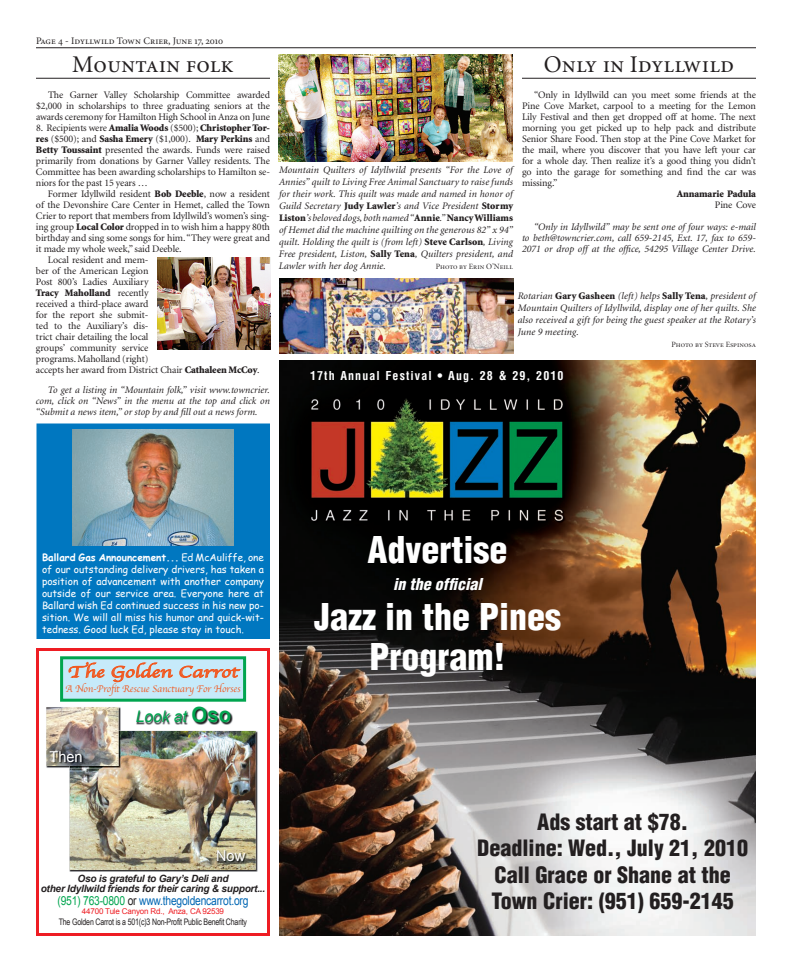
<style>
.page{position:relative;width:792px;height:972px;background:#fff}
.page>*{position:absolute;margin:0;border:0;box-sizing:border-box;transform-origin:0 0}
.t1{font:900 condensed 36px/40px "Helvetica";color:#fff;text-align:center}
.t2{font:24px "Minion Regular SC";color:#231f20}
.t3{font:900 condensed 22px/26.4px "Helvetica";color:#231f20;text-align:center}
.t4{font:16.5px "Apple Chancery";color:#f15921;scale:1.33 1}
.t5{font:italic 900 condensed 16px "Helvetica";color:#fff}
.t6{font:italic 16px "Arial";color:#00a54f}
.t7{font:15px "Arial";color:#fff}
.t8{font:12.5px "Arial";letter-spacing:-.02em;color:#0166b3;scale:.82 1}
.t9{font:700 condensed 12px "Helvetica";letter-spacing:.09em;color:#fff}
.t10{font:10px/11px "Minion";letter-spacing:-.01em;color:#231f20;text-align:justify}
.t11{font:italic 10px/12px "Minion";letter-spacing:.005em;color:#231f20;text-align:justify}
.t12{font:10px/12px "Comic Sans MS";color:#fff;text-align:justify}
.t13{font:italic 700 10px/10px "Arial";letter-spacing:-.02em;color:#231f20;text-align:center}
.t14{font:900 10px "Minion";letter-spacing:-.01em;color:#231f20}
.t15{font:10px "Minion Regular SC";color:#231f20}
.t16{font:10px "Apple Chancery";letter-spacing:-.01em;color:#f15921}
.t17{font:9px "Arial Narrow";letter-spacing:-.02em;color:#231f20;scale:.95 1}
.t18{font:8px "Minion Display Regular SC";color:#231f20}
.t19{font:8px "Arial";letter-spacing:-.02em;color:#ee1d23}
.s1{font-weight:900}
.s2{font-weight:400}
.s3{font-weight:900;font-style:normal}
.s4{font-weight:700}
.s5{font-weight:700;font-style:normal;font-size:21px}
.s6{color:#00a54f}
.s7{color:#231f20}
</style>
<div class="page">
<hr style="left:36px;top:48px;width:720px;height:1px;background:#231f20">
<div style="left:36px;top:648px;width:234px;height:288px;border:3px solid #ee1d23"></div>
<div style="left:62px;top:658px;width:183px;height:42px;background:#c6eafa"></div>
<svg style="left:69px;top:662px;width:36px;height:16px"></svg>
<svg style="left:111px;top:662px;width:62px;height:21px"></svg>
<svg style="left:179px;top:665px;width:62px;height:13px"></svg>
<div style="left:60px;top:656px;width:186px;height:46px;border:3px solid #00a54f"></div>
<img style="left:121px;top:730px;width:137px;height:36px">
<img style="left:69px;top:768px;width:31px;height:104px">
<img style="left:227px;top:766px;width:31px;height:106px">
<img style="left:100px;top:870px;width:127px;height:2px">
<img style="left:70px;top:731px;width:186px;height:139px">
<img style="left:46px;top:707px;width:75px;height:61px">
<img style="left:70px;top:731px;width:51px;height:37px">
<img style="left:46px;top:707px;width:73px;height:59px">
<img style="left:49px;top:751px;width:35px;height:14px">
<img style="left:217px;top:850px;width:31px;height:14px">
<img style="left:136px;top:707px;width:97px;height:18px">
<div style="left:36px;top:424px;width:234px;height:215px;background:#0077c0"></div>
<img style="left:72px;top:429px;width:162px;height:116px">
<hr style="left:36px;top:78px;width:234px;height:1px;background:#231f20">
<img style="left:158px;top:258px;width:112px;height:91px">
<img style="left:279px;top:54px;width:234px;height:107px">
<img style="left:279px;top:278px;width:234px;height:75px">
<img style="left:279px;top:360px;width:477px;height:576px">
<hr style="left:522px;top:78px;width:234px;height:1px;background:#231f20">
<p class="t15" style="left:36px;top:35px;width:189px">Page 4 - Idyllwild Town Crier, June 17, 2010</p>
<h2 class="t2" style="left:72px;top:53px;width:163px">Mountain folk</h2>
<p class="t10" style="left:36px;top:90px;width:236px;text-indent:12px">The Garner Valley Scholarship Committee awarded $2,000 in scholarships to three graduating seniors at the awards ceremony for Hamilton High School in Anza on June</p>
<p class="t10" style="left:36px;top:123px;width:236px">8. Recipients were <span class="s1">Amalia Woods</span> ($500); <span class="s1">Christopher Tor&shy;res</span> ($500); and <span class="s1">Sasha Emery</span> ($1,000). <span class="s1">Mary Perkins</span> and <span class="s1">Betty Toussaint</span> presented the awards. Funds were raised primarily from donations by Garner Valley residents. The Committee has been awarding scholarships to Hamilton se&shy;niors for the past 15 years …</p>
<p class="t10" style="left:48px;top:189px;width:223px">Former Idyllwild resident <span class="s1">Bob Deeble</span>, now a resident</p>
<p class="t10" style="left:36px;top:200px;width:235px">of the Devonshire Care Center in Hemet, called the Town</p>
<p class="t10" style="left:36px;top:211px;width:235px">Crier to report that members from Idyllwild’s women’s sing-</p>
<p class="t10" style="left:36px;top:222px;width:235px">ing group <span class="s1">Local Color</span> dropped in to wish him a happy 80th</p>
<p class="t10" style="left:36px;top:233px;width:235px">birthday and sing some songs for him. “They were great and</p>
<p class="t10" style="left:36px;top:244px;width:147px">it made my whole week,” said Deeble.</p>
<p class="t10" style="left:48px;top:255px;width:102px">Local resident and mem-</p>
<p class="t10" style="left:36px;top:266px;width:114px">ber of the American Legion</p>
<p class="t10" style="left:36px;top:277px;width:114px">Post 800’s Ladies Auxiliary</p>
<p class="t14" style="left:36px;top:288px;width:114px">Tracy Maholland <span class="s2">recently</span></p>
<p class="t10" style="left:36px;top:299px;width:114px">received a third-place award</p>
<p class="t10" style="left:36px;top:310px;width:114px">for the report she submit-</p>
<p class="t10" style="left:36px;top:321px;width:114px">ted to the Auxiliary’s dis-</p>
<p class="t10" style="left:36px;top:332px;width:114px">trict chair detailing the local</p>
<p class="t10" style="left:36px;top:343px;width:114px">groups’ community service</p>
<p class="t10" style="left:36px;top:354px;width:114px">programs. Maholland (right)</p>
<p class="t10" style="left:36px;top:365px;width:225px">accepts her award from District Chair <span class="s1">Cathaleen McCoy</span>.</p>
<p class="t11" style="left:36px;top:385px;width:236px;line-height:11px;text-indent:12px">To get a listing in “Mountain folk,” visit www.towncrier. com, click on “News” in the menu at the top and click on “Submit a news item,” or stop by and fill out a news form.</p>
<h2 class="t2" style="left:544px;top:53px;width:192px">Only in Idyllwild</h2>
<p class="t10" style="left:522px;top:90px;width:236px;text-indent:12px">“Only in Idyllwild can you meet some friends at the Pine Cove Market, carpool to a meeting for the Lemon Lily Festival and then get dropped off at home. The next morning you get picked up to help pack and distribute Senior Share Food. Then stop at the Pine Cove Market for the mail, where you discover that you have left your car for a whole day. Then realize it’s a good thing you didn’t go into the garage for something and find the car was missing.”</p>
<p class="t14" style="left:677px;top:189px;width:81px">Annamarie Padula</p>
<p class="t10" style="left:715px;top:200px;width:43px">Pine Cove</p>
<p class="t11" style="left:522px;top:222px;width:236px;line-height:11px;text-indent:12px">“Only in Idyllwild” may be sent one of four ways: e-mail to beth@towncrier.com, call 659-2145, Ext. 17, fax to 659- 2071 or drop off at the office, 54295 Village Center Drive.</p>
<p class="t11" style="left:279px;top:164px;width:236px">Mountain Quilters of Idyllwild presents “For the Love of Annies” quilt to Living Free Animal Sanctuary to raise funds for their work. This quilt was made and named in honor of Guild Secretary <span class="s3">Judy Lawler</span>’s and Vice President <span class="s3">Stormy Liston</span>’s beloved dogs, both named “<span class="s3">Annie</span>.” <span class="s3">Nancy Williams </span>of Hemet did the machine quilting on the generous 82” x 94” quilt. Holding the quilt is (from left) <span class="s3">Steve Carlson</span>, Living Free president, Liston, <span class="s3">Sally Tena</span>, Quilters president, and Lawler with her dog Annie.</p>
<p class="t18" style="left:436px;top:263px;width:79px">Photo by Erin O’Neill</p>
<p class="t11" style="left:518px;top:290px;width:240px">Rotarian <span class="s3">Gary Gasheen</span> (left) helps <span class="s3">Sally Tena</span>, president of Mountain Quilters of Idyllwild, display one of her quilts. She also received a gift for being the guest speaker at the Rotary’s June 9 meeting.</p>
<p class="t18" style="left:672px;top:341px;width:86px">Photo by Steve Espinosa</p>
<p class="t9" style="left:310px;top:368px;width:255px">17th Annual Festival • Aug. 28 &amp; 29, 2010</p>
<p class="t12" style="left:42px;top:551px;width:224px"><span class="s4">Ballard Gas Announcement...</span> Ed McAuliffe, one of our outstanding delivery drivers, has taken a position of advancement with another company outside of our service area. Everyone here at Ballard wish Ed continued success in his new po&shy;sition. We will all miss his humor and quick-wit&shy;tedness. Good luck Ed, please stay in touch.</p>
<h3 class="t4" style="left:68px;top:659px;width:130px">The Golden Carrot</h3>
<p class="t16" style="left:66px;top:681px;width:176px">A Non-Profit Rescue Sanctuary For Horses</p>
<h3 class="t7" style="left:49px;top:748px;width:35px">Then</h3>
<h3 class="t6" style="left:136px;top:708px;width:97px">Look at <span class="s5">Oso</span></h3>
<h3 class="t7" style="left:216px;top:847px;width:31px">Now</h3>
<p class="t13" style="left:41px;top:873px;width:226px">Oso is grateful to Gary’s Deli and<br>other Idyllwild friends for their caring &amp; support...</p>
<p class="t8" style="left:57px;top:894px;width:234px"><span class="s6">(951) 763-0800</span> <span class="s7">or</span> www.thegoldencarrot.org</p>
<p class="t19" style="left:82px;top:907px;width:144px">44700 Tule Canyon Rd., Anza, CA 92539</p>
<p class="t17" style="left:59px;top:916px;width:200px">The Golden Carrot is a 501(c)3 Non-Profit Public Benefit Charity</p>
<h1 class="t1" style="left:368px;top:530px;width:141px">Advertise</h1>
<h3 class="t5" style="left:393px;top:574px;width:90px">in the official</h3>
<h1 class="t1" style="left:314px;top:597px;width:248px">Jazz in the Pines<br>Program!</h1>
<h3 class="t3" style="left:477px;top:809px;width:272px">Ads start at $78.<br>Deadline: Wed., July 21, 2010<br>Call Grace or Shane at the<br>Town Crier: (951) 659-2145</h3>
</div>
